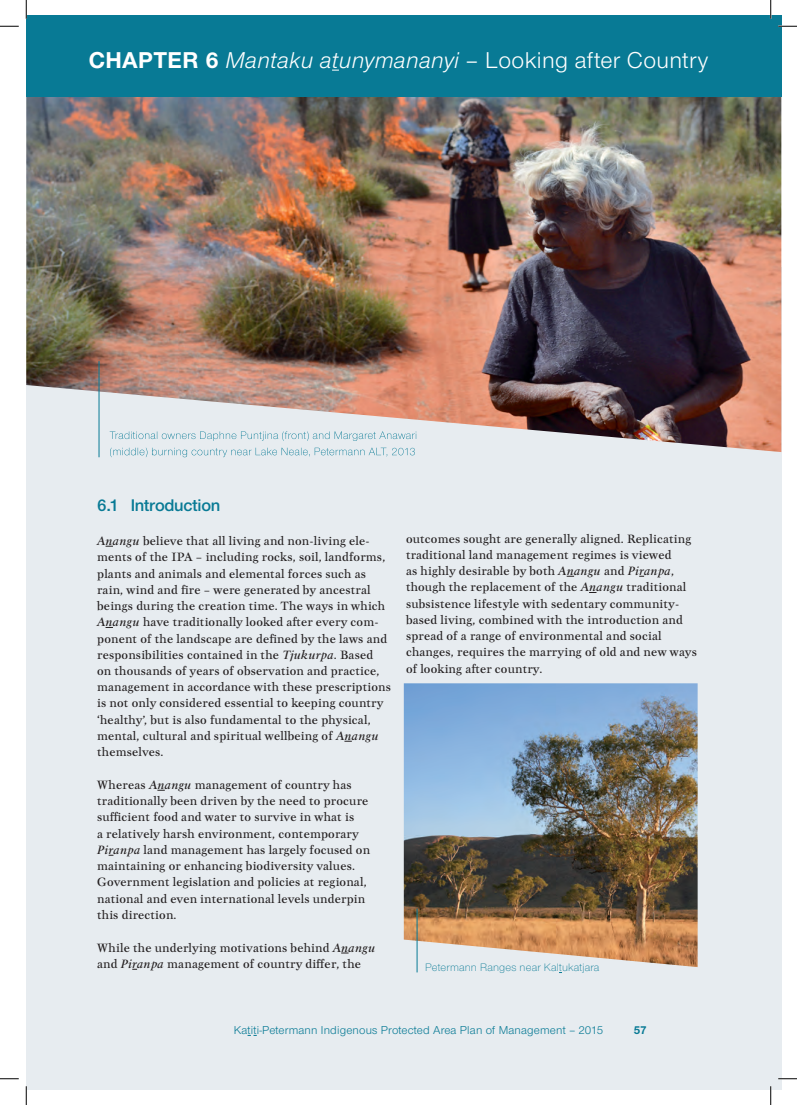
<style>
.page{position:relative;width:797px;height:1105px;background:#fff}
.page>*{position:absolute;margin:0;border:0;box-sizing:border-box;transform-origin:0 0}
.t1{font:23.75px "Nimbus Sans Novus T";letter-spacing:.015em;color:#fff}
.t2{font:600 17.5px "Nimbus Sans Novus T";letter-spacing:-.015em;color:#087a95}
.t3{font:11.88px/16.2px "Mauritius";letter-spacing:.015em;color:#231f20}
.t4{font:11.88px "Nimbus Sans Novus T";letter-spacing:.015em;color:#087a95}
.t5{font:700 11.88px "Nimbus Sans Novus T";color:#087a95}
.t6{font:300 11.25px "Nimbus Sans Novus T";letter-spacing:.015em;color:#087a95}
.s1{font-weight:700}
.s2{font-style:italic}
</style>
<div class="page">
<div style="left:26px;top:268px;width:755px;height:821px;background:#e3e9ee"></div>
<img style="left:26px;top:97px;width:755px;height:355px">
<hr style="left:99px;top:361px;width:1px;height:96px;background:#087a95">
<div style="left:26px;top:16px;width:755px;height:81px;background:#087a95"></div>
<img style="left:404px;top:683px;width:293px;height:284px">
<hr style="left:416px;top:909px;width:1px;height:63px;background:#087a95">
<svg style="left:110px;top:448px;width:305px;height:9px"></svg>
<svg style="left:110px;top:431px;width:306px;height:10px"></svg>
<svg style="left:0;top:25px;width:19px;height:2px"></svg>
<svg style="left:778px;top:25px;width:19px;height:2px"></svg>
<svg style="left:0;top:1078px;width:19px;height:1px"></svg>
<svg style="left:778px;top:1078px;width:19px;height:1px"></svg>
<svg style="left:25px;top:0;width:2px;height:19px"></svg>
<svg style="left:25px;top:1086px;width:2px;height:19px"></svg>
<svg style="left:770px;top:0;width:1px;height:19px"></svg>
<svg style="left:770px;top:1086px;width:1px;height:19px"></svg>
<h1 class="t1" style="left:89px;top:46px;width:621px"><span class="s1">CHAPTER 6</span> <span class="s2">Mantaku atunymananyi</span> – Looking after Country</h1>
<h2 class="t2" style="left:97px;top:495px;width:125px">6.1 Introduction</h2>
<p class="t3" style="left:97px;top:532px;width:295px"><span class="s2">Anangu</span> believe that all living and non-living ele&shy;ments of the IPA – including rocks, soil, landforms, plants and animals and elemental forces such as rain, wind and fire – were generated by ancestral beings during the creation time. The ways in which <span class="s2">Anangu</span> have traditionally looked after every com&shy;ponent of the landscape are defined by the laws and responsibilities contained in the <span class="s2">Tjukurpa</span>. Based<br>on thousands of years of observation and practice, management in accordance with these prescriptions is not only considered essential to keeping country ‘healthy’, but is also fundamental to the physical, mental, cultural and spiritual wellbeing of <span class="s2">Anangu </span>themselves.</p>
<p class="t3" style="left:97px;top:776px;width:274px">Whereas <span class="s2">Anangu</span> management of country has traditionally been driven by the need to procure sufficient food and water to survive in what is<br>a relatively harsh environment, contemporary <span class="s2">Piranpa</span> land management has largely focused on maintaining or enhancing biodiversity values.<br>Government legislation and policies at regional, national and even international levels underpin this direction.</p>
<p class="t3" style="left:97px;top:939px;width:280px">While the underlying motivations behind <span class="s2">Anangu </span>and <span class="s2">Piranpa</span> management of country differ, the</p>
<p class="t3" style="left:406px;top:530px;width:292px">outcomes sought are generally aligned. Replicating traditional land management regimes is viewed<br>as highly desirable by both <span class="s2">Anangu</span> and <span class="s2">Piranpa</span>, though the replacement of the <span class="s2">Anangu</span> traditional subsistence lifestyle with sedentary community&shy;based living, combined with the introduction and spread of a range of environmental and social changes, requires the marrying of old and new ways of looking after country.</p>
<p class="t6" style="left:425px;top:961px;width:176px">Petermann Ranges near Kaltukatjara</p>
<p class="t4" style="left:234px;top:1023px;width:371px">Katiti-Petermann Indigenous Protected Area Plan of Management – 2015</p>
<p class="t5" style="left:633px;top:1023px;width:14px">57</p>
</div>
